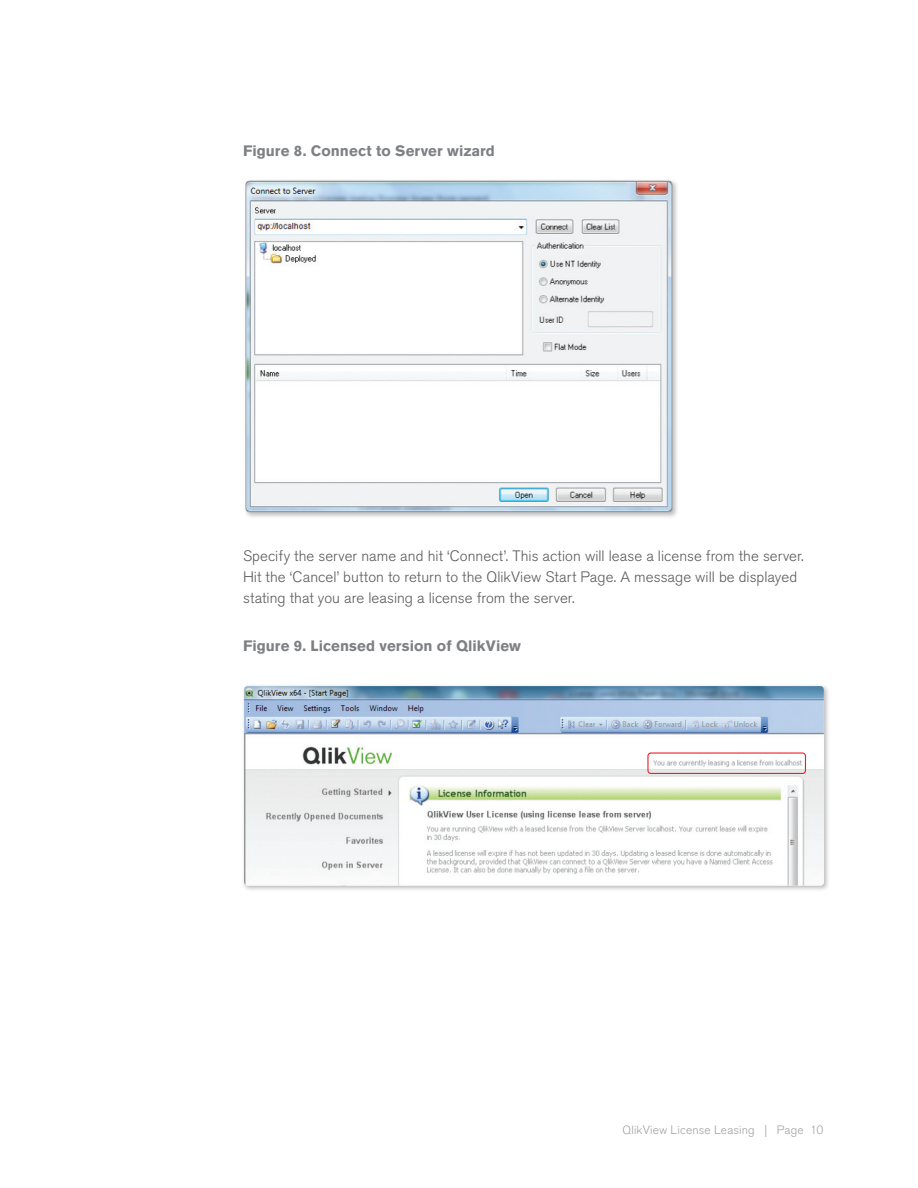
<style>
.page{position:relative;width:918px;height:1188px;background:#fff}
.page>*{position:absolute;margin:0;border:0;box-sizing:border-box;transform-origin:0 0}
.BODY{font:300 15px/21px "Akzidenz Grotesk BQ";letter-spacing:.005em;color:#5a5a5d}
.BODY-2{font:700 15px "Akzidenz Grotesk BQ";letter-spacing:.005em;color:#7e8083}
.t1{font:300 12px "Akzidenz Grotesk BQ";letter-spacing:.01em;color:#a0a1a5}
</style>
<div class="page">
<div style="left:243px;top:178px;width:436px;height:341px;background:#231f20;opacity:.3"></div>
<img style="left:246px;top:181px;width:426px;height:331px">
<div style="left:246px;top:181px;width:426px;height:331px;border:1px solid #a0a1a5;border-radius:3px"></div>
<div style="left:241px;top:683px;width:590px;height:209px;background:#231f20;opacity:.3"></div>
<img style="left:244px;top:686px;width:580px;height:200px">
<div style="left:647px;top:752px;width:159px;height:22px;border:1px solid #ee1d23;border-radius:3px"></div>
<p class="BODY-2" style="left:243px;top:142px;width:254px">Figure 8. Connect to Server wizard</p>
<p class="BODY" style="left:243px;top:546px;width:562px">Specify the server name and hit ‘Connect’. This action will lease a license from the server.<br>Hit the ‘Cancel’ button to return to the QlikView Start Page. A message will be displayed stating that you are leasing a license from the server.</p>
<p class="BODY-2" style="left:243px;top:637px;width:280px">Figure 9. Licensed version of QlikView</p>
<p class="t1" style="left:623px;top:1123px;width:202px">QlikView License Leasing | Page 10</p>
</div>
